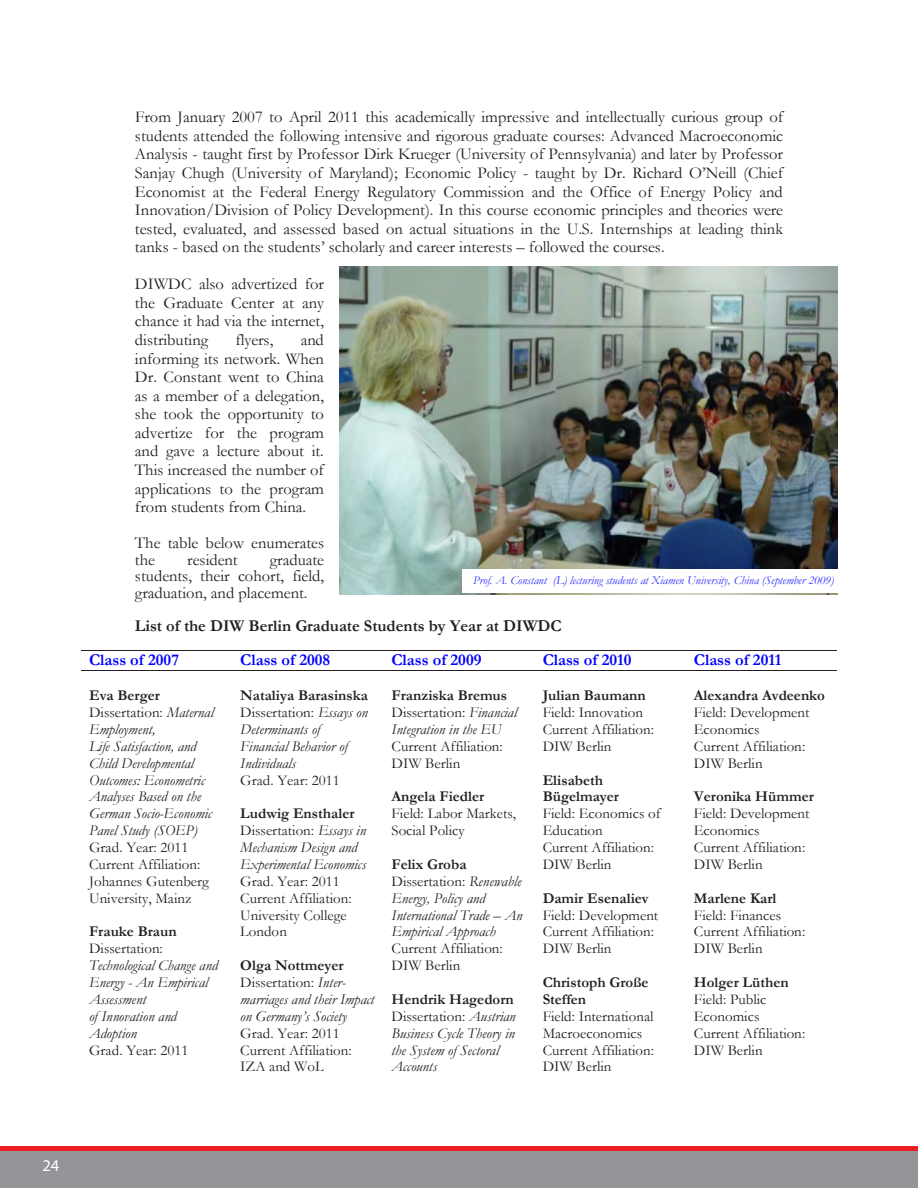
<style>
.page{position:relative;width:918px;height:1188px;background:#fff}
.page>*{position:absolute;margin:0;border:0;box-sizing:border-box;transform-origin:0 0}
.t1{font:16.5px/18.6px "Garamond";color:#231f20;text-align:justify}
.t2{font:700 16.5px/34.8px "Garamond";color:#231f20}
.t3{font:700 16.5px "Garamond";color:#00f}
.t4{font:16.5px "Myriad Pro";color:#fff}
.t5{font:15px/16.8px "Garamond";color:#231f20}
.t6{font:italic 15px/17px "Garamond";color:#231f20}
.t7{font:italic 12px "Garamond";color:#3232ff}
.s1{color:#00f}
.s2{font-weight:700;font-style:normal}
.s3{font-style:normal}
.s4{font-weight:700}
.s5{font-style:italic}
</style>
<div class="page">
<div style="left:0;top:1150px;width:918px;height:38px;background:#939598"></div>
<img style="left:340px;top:267px;width:497px;height:327px">
<hr style="left:81px;top:651px;width:151px;height:1px;background:#231f20">
<hr style="left:233px;top:651px;width:150px;height:1px;background:#231f20">
<hr style="left:384px;top:651px;width:151px;height:1px;background:#231f20">
<hr style="left:535px;top:651px;width:151px;height:1px;background:#231f20">
<hr style="left:687px;top:651px;width:150px;height:1px;background:#231f20">
<hr style="left:81px;top:670px;width:151px;height:1px;background:#231f20">
<hr style="left:233px;top:670px;width:150px;height:1px;background:#231f20">
<hr style="left:384px;top:670px;width:151px;height:1px;background:#231f20">
<hr style="left:535px;top:670px;width:151px;height:1px;background:#231f20">
<hr style="left:687px;top:670px;width:150px;height:1px;background:#231f20">
<div style="left:462px;top:569px;width:384px;height:23px;background:#fff"></div>
<hr style="left:0;top:1146px;width:918px;height:4px;background:#ee1d23">
<p class="t1" style="left:135px;top:107px;width:650px">From January 2007 to April 2011 this academically impressive and intellectually curious group of students attended the following intensive and rigorous graduate courses: Advanced Macroeconomic Analysis - taught first by Professor Dirk Krueger (University of Pennsylvania) and later by Professor Sanjay Chugh (University of Maryland); Economic Policy - taught by Dr. Richard O’Neill (Chief Economist at the Federal Energy Regulatory Commission and the Office of Energy Policy and Innovation/Division of Policy Development). In this course economic principles and theories were tested, evaluated, and assessed based on actual situations in the U.S. Internships at leading think tanks - based on the students’ scholarly and career interests – followed the courses.</p>
<p class="t1" style="left:135px;top:274px;width:191px">DIWDC also advertized for the Graduate Center at any chance it had via the internet, distributing</p>
<p class="t1" style="left:135px;top:330px;width:191px;text-indent:166px">and informing its network. When Dr. Constant went to China as a member of a delegation, she took the opportunity to advertize for the program and gave a lecture about it.<br>This increased the number of applications to the program from students from China.</p>
<p class="t1" style="left:135px;top:534px;width:191px;line-height:16.5px">The table below enumerates the</p>
<p class="t1" style="left:235px;top:330px;width:39px">flyers,</p>
<p class="t1" style="left:135px;top:551px;width:191px;line-height:16.5px;text-indent:135px">graduate students, their cohort, field, graduation, and placement.</p>
<p class="t2" style="left:89px;top:608px;width:474px;text-indent:46px">List of the DIW Berlin Graduate Students by Year at DIWDC<br><span class="s1">Class of 2007</span></p>
<p class="t1" style="left:187px;top:550px;width:52px">resident</p>
<p class="t7" style="left:473px;top:573px;width:363px">Prof. A. Constant (L) lecturing students at Xiamen University, China (September 2009)</p>
<p class="t3" style="left:240px;top:649px;width:92px">Class of 2008</p>
<p class="t3" style="left:392px;top:649px;width:92px">Class of 2009</p>
<p class="t3" style="left:543px;top:649px;width:90px">Class of 2010</p>
<p class="t3" style="left:694px;top:649px;width:89px">Class of 2011</p>
<p class="t6" style="left:89px;top:687px;width:126px"><span class="s2">Eva Berger<br></span><span class="s3">Dissertation:</span> Maternal<br>Employment,<br>Life Satisfaction, and<br>Child Developmental<br>Outcomes: Econometric<br>Analyses Based on the<br>German Socio-Economic<br>Panel Study (SOEP)<br><span class="s3">Grad. Year: 2011<br>Current Affiliation:<br>Johannes Gutenberg<br>University, Mainz</span></p>
<p class="t6" style="left:89px;top:923px;width:130px"><span class="s2">Frauke Braun<br></span><span class="s3">Dissertation:<br></span>Technological Change and<br>Energy - An Empirical<br>Assessment<br>of Innovation and<br>Adoption<br><span class="s3">Grad. Year: 2011</span></p>
<p class="t6" style="left:240px;top:687px;width:129px"><span class="s2">Nataliya Barasinska<br></span><span class="s3">Dissertation:</span> Essays on<br>Determinants of<br>Financial Behavior of<br>Individuals<br><span class="s3">Grad. Year: 2011</span></p>
<p class="t5" style="left:240px;top:805px;width:127px"><span class="s4">Ludwig Ensthaler<br></span>Dissertation: <span class="s5">Essays in<br>Mechanism Design and<br>Experimental Economics<br></span>Grad. Year: 2011<br>Current Affiliation:<br>University College<br>London</p>
<p class="t5" style="left:240px;top:957px;width:136px"><span class="s4">Olga Nottmeyer<br></span>Dissertation: <span class="s5">Inter&shy;marriages and their Impact on Germany’s Society<br></span>Grad. Year: 2011<br>Current Affiliation:<br>IZA and WoL</p>
<p class="t5" style="left:392px;top:687px;width:127px"><span class="s4">Franziska Bremus<br></span>Dissertation: <span class="s5">Financial<br>Integration in the EU<br></span>Current Affiliation:<br>DIW Berlin</p>
<p class="t5" style="left:392px;top:788px;width:126px"><span class="s4">Angela Fiedler<br></span>Field: Labor Markets,<br>Social Policy</p>
<p class="t6" style="left:392px;top:855px;width:132px"><span class="s2">Felix Groba<br></span><span class="s3">Dissertation:</span> Renewable<br>Energy, Policy and<br>International Trade – An<br>Empirical Approach<br><span class="s3">Current Affiliation:<br>DIW Berlin</span></p>
<p class="t6" style="left:392px;top:990px;width:126px"><span class="s2">Hendrik Hagedorn<br></span><span class="s3">Dissertation:</span> Austrian<br>Business Cycle Theory in the System of Sectoral<br>Accounts</p>
<p class="t5" style="left:543px;top:687px;width:113px"><span class="s4">Julian Baumann<br></span>Field: Innovation<br>Current Affiliation:<br>DIW Berlin</p>
<p class="t5" style="left:543px;top:771px;width:119px"><span class="s4">Elisabeth<br>Bügelmayer<br></span>Field: Economics of<br>Education<br>Current Affiliation:<br>DIW Berlin</p>
<p class="t5" style="left:543px;top:889px;width:117px"><span class="s4">Damir Esenaliev<br></span>Field: Development<br>Current Affiliation:<br>DIW Berlin</p>
<p class="t5" style="left:543px;top:974px;width:113px"><span class="s4">Christoph Große<br>Steffen<br></span>Field: International<br>Macroeconomics<br>Current Affiliation:<br>DIW Berlin</p>
<p class="t5" style="left:694px;top:687px;width:133px"><span class="s4">Alexandra Avdeenko<br></span>Field: Development<br>Economics<br>Current Affiliation:<br>DIW Berlin</p>
<p class="t5" style="left:694px;top:788px;width:121px"><span class="s4">Veronika Hümmer<br></span>Field: Development<br>Economics<br>Current Affiliation:<br>DIW Berlin</p>
<p class="t5" style="left:694px;top:889px;width:113px"><span class="s4">Marlene Karl<br></span>Field: Finances<br>Current Affiliation:<br>DIW Berlin</p>
<p class="t5" style="left:694px;top:974px;width:113px"><span class="s4">Holger Lüthen<br></span>Field: Public<br>Economics<br>Current Affiliation:<br>DIW Berlin</p>
<p class="t4" style="left:43px;top:1155px;width:18px">24</p>
</div>
